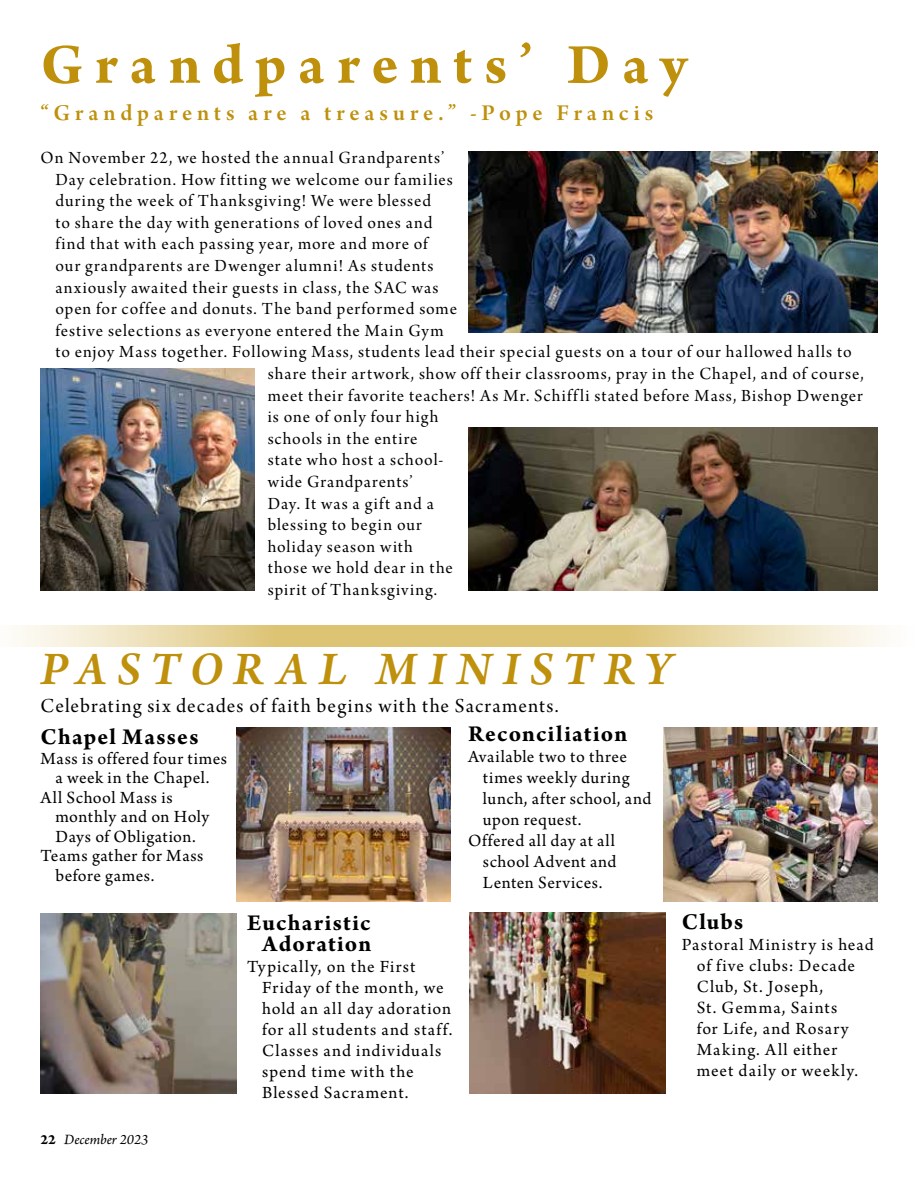
<style>
.page{position:relative;width:918px;height:1188px;background:#fff}
.page>*{position:absolute;margin:0;border:0;box-sizing:border-box;transform-origin:0 0}
.t1{font:700 60px "Arno Pro";letter-spacing:.19em;color:#be900b}
.t2{font:italic 600 49.5px "Arno Pro";letter-spacing:.21em;color:#be900b}
.t3{font:700 24px/21px "Arno Pro";letter-spacing:.055em;color:#000;text-align:right}
.t4{font:24px "Arno Pro Smbd Subhead";letter-spacing:.205em;color:#be900b}
.t5{font:21px "Arno Pro Subhead";letter-spacing:.055em;color:#000}
.t6{font:18px "Arno Pro Subhead";letter-spacing:.05em;color:#000}
.t7{font:18px/21px "Arno Pro";letter-spacing:.045em;color:#000}
.t8{font:18px "Arno Pro";letter-spacing:.025em;color:#000}
.t9{font:18px "Arno Pro";letter-spacing:.02em;color:#000}
.t10{font:18px "Arno Pro Subhead";letter-spacing:.075em;color:#000}
.t11{font:italic 15px "Arno Pro";color:#000}
.s1{font-weight:700;font-style:normal}
</style>
<div class="page">
<img style="left:468px;top:428px;width:410px;height:163px">
<img style="left:40px;top:369px;width:214px;height:222px">
<img style="left:468px;top:151px;width:410px;height:181px">
<img style="left:40px;top:913px;width:196px;height:180px">
<img style="left:470px;top:913px;width:195px;height:180px">
<img style="left:664px;top:728px;width:214px;height:174px">
<img style="left:236px;top:728px;width:214px;height:174px">
<svg style="left:18px;top:625px;width:866px;height:22px;background:#e6d49c"></svg>
<h1 class="t1" style="left:40px;top:30px;width:648px">Grandparents’ Day</h1>
<h3 class="t4" style="left:40px;top:99px;width:614px">“Grandparents are a treasure.” -Pope Francis</h3>
<p class="t6" style="left:40px;top:148px;width:405px">On November 22, we hosted the annual Grandparents’</p>
<p class="t6" style="left:55px;top:169px;width:399px">Day celebration. How fitting we welcome our families</p>
<p class="t6" style="left:55px;top:191px;width:377px">during the week of Thanksgiving! We were blessed</p>
<p class="t6" style="left:55px;top:212px;width:378px">to share the day with generations of loved ones and</p>
<p class="t6" style="left:55px;top:234px;width:374px">find that with each passing year, more and more of</p>
<p class="t6" style="left:55px;top:256px;width:379px">our grandparents are Dwenger alumni! As students</p>
<p class="t6" style="left:55px;top:277px;width:384px">anxiously awaited their guests in class, the SAC was</p>
<p class="t6" style="left:55px;top:299px;width:403px">open for coffee and donuts. The band performed some</p>
<p class="t6" style="left:55px;top:320px;width:390px">festive selections as everyone entered the Main Gym</p>
<p class="t6" style="left:55px;top:342px;width:798px">to enjoy Mass together. Following Mass, students lead their special guests on a tour of our hallowed halls to</p>
<p class="t6" style="left:268px;top:364px;width:598px">share their artwork, show off their classrooms, pray in the Chapel, and of course,</p>
<p class="t6" style="left:268px;top:385px;width:596px">meet their favorite teachers! As Mr. Schiffli stated before Mass, Bishop Dwenger</p>
<p class="t6" style="left:268px;top:407px;width:172px">is one of only four high</p>
<p class="t6" style="left:268px;top:428px;width:151px">schools in the entire</p>
<p class="t6" style="left:268px;top:450px;width:177px">state who host a school-</p>
<p class="t6" style="left:268px;top:472px;width:146px">wide Grandparents’</p>
<p class="t6" style="left:268px;top:493px;width:168px">Day. It was a gift and a</p>
<p class="t6" style="left:268px;top:515px;width:156px">blessing to begin our</p>
<p class="t6" style="left:268px;top:536px;width:147px">holiday season with</p>
<p class="t6" style="left:268px;top:558px;width:186px">those we hold dear in the</p>
<p class="t10" style="left:268px;top:580px;width:171px">spirit of Thanksgiving.</p>
<h2 class="t2" style="left:40px;top:641px;width:632px">PASTORAL MINISTRY</h2>
<p class="t5" style="left:40px;top:694px;width:520px">Celebrating six decades of faith begins with the Sacraments.</p>
<h3 class="t3" style="left:40px;top:728px;width:160px">Chapel Masses</h3>
<p class="t7" style="left:40px;top:749px;width:188px">Mass is offered four times</p>
<p class="t7" style="left:55px;top:769px;width:156px">a week in the Chapel.</p>
<p class="t7" style="left:40px;top:788px;width:134px">All School Mass is</p>
<p class="t9" style="left:55px;top:807px;width:155px">monthly and on Holy</p>
<p class="t9" style="left:55px;top:826px;width:142px">Days of Obligation.</p>
<p class="t7" style="left:40px;top:846px;width:164px">Teams gather for Mass</p>
<p class="t8" style="left:55px;top:865px;width:100px">before games.</p>
<h3 class="t3" style="left:247px;top:914px;width:126px">Eucharistic<br>Adoration</h3>
<p class="t7" style="left:262px;top:957px;width:192px;text-indent:-15px">Typically, on the First<br>Friday of the month, we hold an all day adoration for all students and staff.<br>Classes and individuals spend time with the<br>Blessed Sacrament.</p>
<h3 class="t3" style="left:468px;top:725px;width:161px">Reconciliation</h3>
<p class="t7" style="left:468px;top:748px;width:161px">Available two to three</p>
<p class="t7" style="left:483px;top:769px;width:148px">times weekly during</p>
<p class="t8" style="left:483px;top:789px;width:170px">lunch, after school, and</p>
<p class="t8" style="left:483px;top:810px;width:100px">upon request.</p>
<p class="t7" style="left:468px;top:832px;width:148px">Offered all day at all</p>
<p class="t8" style="left:483px;top:852px;width:135px">school Advent and</p>
<p class="t7" style="left:483px;top:874px;width:121px">Lenten Services.</p>
<p class="t11" style="left:40px;top:1131px;width:109px"><span class="s1">22</span> December 2023</p>
<h3 class="t3" style="left:682px;top:912px;width:63px">Clubs</h3>
<p class="t7" style="left:697px;top:935px;width:178px;text-indent:-15px">Pastoral Ministry is head of five clubs: Decade<br>Club, St. Joseph,<br>St. Gemma, Saints<br>for Life, and Rosary<br>Making. All either meet daily or weekly.</p>
</div>
